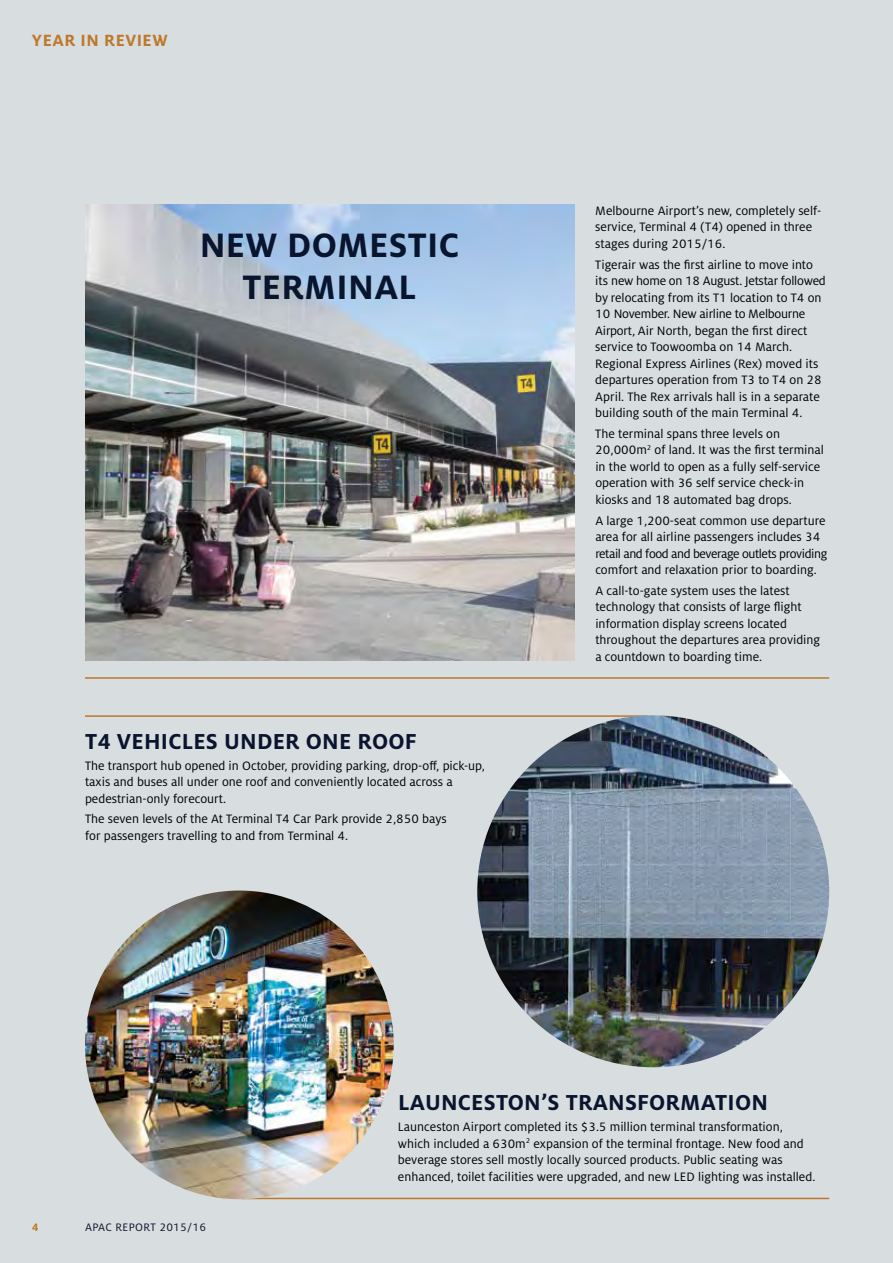
<style>
.page{position:relative;width:893px;height:1263px;background:#d8dddf}
.page>*{position:absolute;margin:0;border:0;box-sizing:border-box;transform-origin:0 0}
.t1{font:700 37.5px/42px "Milo OT";letter-spacing:.01em;color:#09142f;text-align:center}
.t2{font:700 24px "Milo OT";letter-spacing:.01em;color:#09142f}
.t3{font:700 18px "Milo OT";letter-spacing:.03em;color:#be782b}
.t4{font:13.5px/16.5px "Milo OT";color:#000}
.t5{font:12px "Milo OT";letter-spacing:.025em;color:#09142f}
.t6{font:700 12px "Milo OT";color:#be782b}
</style>
<div class="page">
<img style="left:85px;top:204px;width:489px;height:457px">
<hr style="left:241px;top:1198px;width:588px;height:1px;background:#be782b">
<hr style="left:85px;top:715px;width:562px;height:2px;background:#be782b">
<hr style="left:85px;top:677px;width:744px;height:2px;background:#be782b">
<img style="left:85px;top:890px;width:309px;height:309px;border-radius:154px">
<img style="left:477px;top:715px;width:352px;height:352px;border-radius:176px">
<h3 class="t3" style="left:32px;top:30px;width:137px">YEAR IN REVIEW</h3>
<h1 class="t1" style="left:200px;top:224px;width:261px">NEW DOMESTIC<br>TERMINAL</h1>
<h2 class="t2" style="left:85px;top:728px;width:333px">T4 VEHICLES UNDER ONE ROOF</h2>
<p class="t4" style="left:85px;top:757px;width:402px">The transport hub opened in October, providing parking, drop-off, pick‑up, taxis and buses all under one roof and conveniently located across a pedestrian‑only forecourt.</p>
<p class="t4" style="left:85px;top:811px;width:363px">The seven levels of the At Terminal T4 Car Park provide 2,850 bays for passengers travelling to and from Terminal 4.</p>
<p class="t4" style="left:595px;top:203px;width:227px">Melbourne Airport’s new, completely self&shy;service, Terminal 4 (T4) opened in three stages during 2015/16.</p>
<p class="t4" style="left:595px;top:256px;width:232px">Tigerair was the first airline to move into its new home on 18 August. Jetstar followed by relocating from its T1 location to T4 on 10 November. New airline to Melbourne Airport, Air North, began the first direct service to Toowoomba on 14 March.<br>Regional Express Airlines (Rex) moved its departures operation from T3 to T4 on 28<br>April. The Rex arrivals hall is in a separate building south of the main Terminal 4.</p>
<p class="t4" style="left:595px;top:425px;width:230px">The terminal spans three levels on 20,000m<sup>2</sup> of land. It was the first terminal in the world to open as a fully self-service operation with 36 self service check-in kiosks and 18 automated bag drops.</p>
<p class="t4" style="left:595px;top:512px;width:234px">A large 1,200-seat common use departure area for all airline passengers includes 34 retail and food and beverage outlets providing comfort and relaxation prior to boarding.</p>
<p class="t4" style="left:595px;top:583px;width:226px">A call-to-gate system uses the latest technology that consists of large flight information display screens located throughout the departures area providing a countdown to boarding time.</p>
<p class="t6" style="left:32px;top:1220px;width:8px">4</p>
<p class="t5" style="left:85px;top:1221px;width:123px">APAC REPORT 2015/16</p>
<h2 class="t2" style="left:398px;top:1089px;width:371px">LAUNCESTON’S TRANSFORMATION</h2>
<p class="t4" style="left:398px;top:1119px;width:419px">Launceston Airport completed its $3.5 million terminal transformation, which included a 630m<sup>2</sup> expansion of the terminal frontage. New food and beverage stores sell mostly locally sourced products. Public seating was enhanced, toilet facilities were upgraded, and new LED lighting was installed.</p>
</div>
